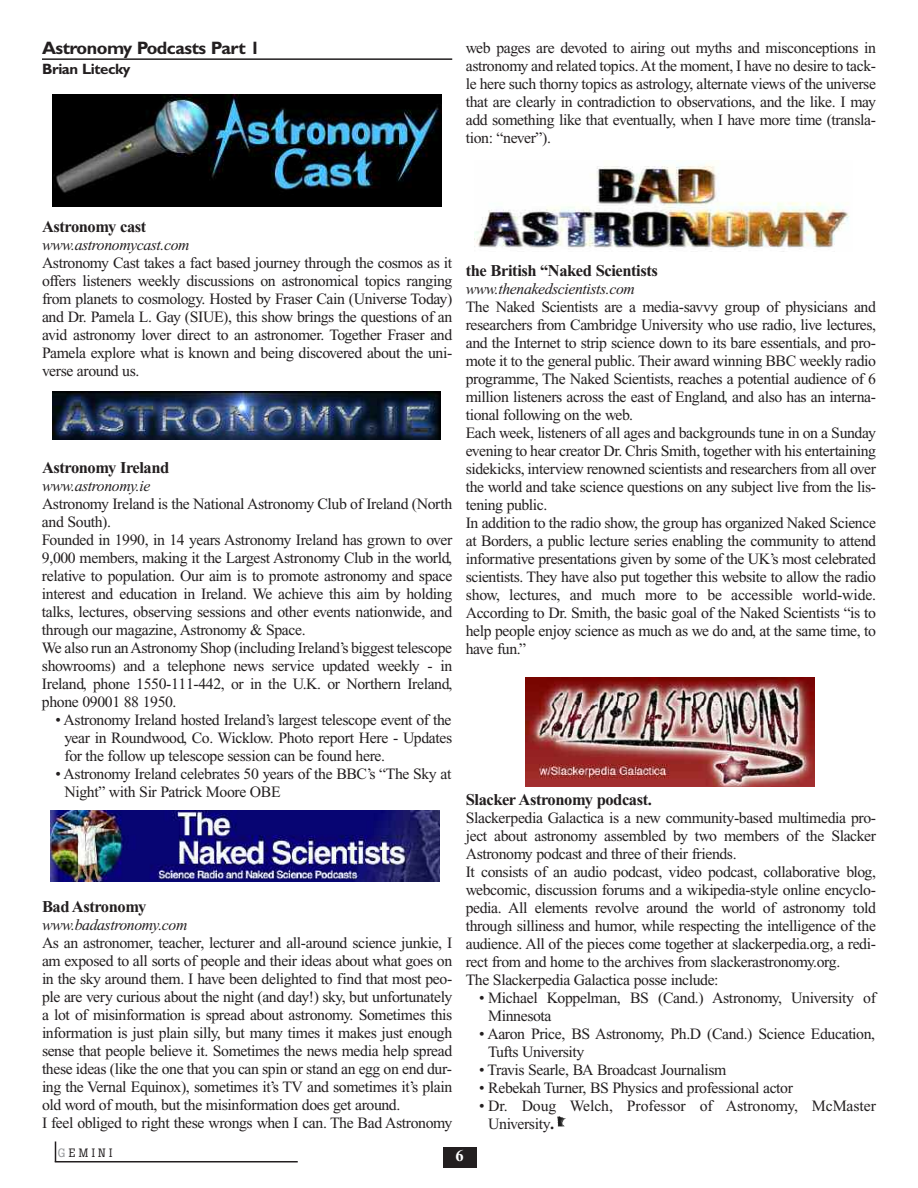
<style>
.page{position:relative;width:918px;height:1188px;background:#fff}
.page>*{position:absolute;margin:0;border:0;box-sizing:border-box;transform-origin:0 0}
.t1{font:700 18px "Gill Sans";letter-spacing:-.03em;color:#231f20}
.t2{font:700 16.5px "Times New Roman";letter-spacing:-.025em;color:#231f20}
.t3{font:700 16.5px "Times New Roman";color:#fff}
.t4{font:15.75px/18px "Times New Roman";letter-spacing:-.025em;color:#231f20}
.t5{font:italic 15.75px "Times New Roman";letter-spacing:-.025em;color:#231f20}
.t6{font:15.75px/18px "Times New Roman";letter-spacing:-.005em;color:#231f20}
.t7{font:700 15px "Gill Sans";letter-spacing:-.03em;color:#231f20}
.t8{font:12px "Boton";letter-spacing:.275em;color:#231f20}
.s1{font-weight:700;font-size:16.5px}
.s2{color:#939598}
</style>
<div class="page">
<hr style="left:55px;top:1161px;width:243px;height:1px;background:#231f20">
<svg style="left:55px;top:1142px;width:1px;height:19px"></svg>
<div style="left:443px;top:1148px;width:33px;height:20px;background:#231f20"></div>
<hr style="left:42px;top:58px;width:410px;height:2px;background:#231f20">
<svg style="left:557px;top:1116px;width:9px;height:10px"></svg>
<img style="left:52px;top:95px;width:389px;height:111px">
<img style="left:53px;top:392px;width:387px;height:48px">
<img style="left:474px;top:164px;width:375px;height:86px">
<img style="left:526px;top:677px;width:288px;height:110px">
<img style="left:50px;top:810px;width:389px;height:71px">
<p class="t1" style="left:42px;top:41px;width:220px">Astronomy Podcasts Part 1</p>
<p class="t7" style="left:42px;top:63px;width:90px">Brian Litecky</p>
<p class="t4" style="left:466px;top:40px;width:412px;text-align:justify">web pages are devoted to airing out myths and misconceptions in astronomy and related topics. At the moment, I have no desire to tack&shy;le here such thorny topics as astrology, alternate views of the universe that are clearly in contradiction to observations, and the like. I may add something like that eventually, when I have more time (transla&shy;tion: “never”).</p>
<p class="t2" style="left:42px;top:221px;width:106px">Astronomy cast</p>
<p class="t5" style="left:42px;top:239px;width:149px">www.astronomycast.com</p>
<p class="t4" style="left:42px;top:255px;width:412px;text-align:justify">Astronomy Cast takes a fact based journey through the cosmos as it offers listeners weekly discussions on astronomical topics ranging from planets to cosmology. Hosted by Fraser Cain (Universe Today) and Dr. Pamela L. Gay (SIUE), this show brings the questions of an avid astronomy lover direct to an astronomer. Together Fraser and Pamela explore what is known and being discovered about the uni&shy;verse around us.</p>
<p class="t2" style="left:42px;top:462px;width:129px">Astronomy Ireland</p>
<p class="t5" style="left:42px;top:480px;width:110px">www.astronomy.ie</p>
<p class="t4" style="left:42px;top:496px;width:412px">Astronomy Ireland is the National Astronomy Club of Ireland (North and South).<br>Founded in 1990, in 14 years Astronomy Ireland has grown to over 9,000 members, making it the Largest Astronomy Club in the world, relative to population. Our aim is to promote astronomy and space interest and education in Ireland. We achieve this aim by holding talks, lectures, observing sessions and other events nationwide, and through our magazine, Astronomy &amp; Space.<br>We also run an Astronomy Shop (including Ireland’s biggest telescope showrooms) and a telephone news service updated weekly - in Ireland, phone 1550-111-442, or in the U.K. or Northern Ireland, phone 09001 88 1950.</p>
<p class="t4" style="left:64px;top:712px;width:389px;text-align:justify;text-indent:-9px">• Astronomy Ireland hosted Ireland’s largest telescope event of the year in Roundwood, Co. Wicklow. Photo report Here - Updates for the follow up telescope session can be found here.</p>
<p class="t4" style="left:64px;top:766px;width:388px;text-indent:-9px">• Astronomy Ireland celebrates 50 years of the BBC’s “The Sky at<br>Night” with Sir Patrick Moore OBE</p>
<p class="t2" style="left:42px;top:901px;width:106px">Bad Astronomy</p>
<p class="t5" style="left:42px;top:919px;width:147px">www.badastronomy.com</p>
<p class="t4" style="left:42px;top:935px;width:412px">As an astronomer, teacher, lecturer and all-around science junkie, I am exposed to all sorts of people and their ideas about what goes on in the sky around them. I have been delighted to find that most peo&shy;ple are very curious about the night (and day!) sky, but unfortunately a lot of misinformation is spread about astronomy. Sometimes this information is just plain silly, but many times it makes just enough sense that people believe it. Sometimes the news media help spread these ideas (like the one that you can spin or stand an egg on end dur&shy;ing the Vernal Equinox), sometimes it’s TV and sometimes it’s plain old word of mouth, but the misinformation does get around.<br>I feel obliged to right these wrongs when I can. The Bad Astronomy</p>
<p class="t2" style="left:466px;top:265px;width:194px">the British “Naked Scientists</p>
<p class="t5" style="left:466px;top:283px;width:171px">www.thenakedscientists.com</p>
<p class="t4" style="left:466px;top:299px;width:412px">The Naked Scientists are a media-savvy group of physicians and researchers from Cambridge University who use radio, live lectures, and the Internet to strip science down to its bare essentials, and pro&shy;mote it to the general public. Their award winning BBC weekly radio programme, The Naked Scientists, reaches a potential audience of 6 million listeners across the east of England, and also has an interna&shy;tional following on the web.<br>Each week, listeners of all ages and backgrounds tune in on a Sunday evening to hear creator Dr. Chris Smith, together with his entertaining sidekicks, interview renowned scientists and researchers from all over the world and take science questions on any subject live from the lis&shy;tening public.<br>In addition to the radio show, the group has organized Naked Science at Borders, a public lecture series enabling the community to attend informative presentations given by some of the UK’s most celebrated scientists. They have also put together this website to allow the radio show, lectures, and much more to be accessible world-wide.<br>According to Dr. Smith, the basic goal of the Naked Scientists “is to help people enjoy science as much as we do and, at the same time, to have fun.”</p>
<p class="t2" style="left:466px;top:794px;width:188px">Slacker Astronomy podcast.</p>
<p class="t4" style="left:466px;top:810px;width:412px">Slackerpedia Galactica is a new community-based multimedia pro&shy;ject about astronomy assembled by two members of the Slacker Astronomy podcast and three of their friends.<br>It consists of an audio podcast, video podcast, collaborative blog, webcomic, discussion forums and a wikipedia-style online encyclo&shy;pedia. All elements revolve around the world of astronomy told through silliness and humor, while respecting the intelligence of the audience. All of the pieces come together at slackerpedia.org, a redi&shy;rect from and home to the archives from slackerastronomy.org.<br>The Slackerpedia Galactica posse include:</p>
<p class="t4" style="left:488px;top:990px;width:389px;text-indent:-9px">• Michael Koppelman, BS (Cand.) Astronomy, University of<br>Minnesota</p>
<p class="t4" style="left:488px;top:1026px;width:388px;text-indent:-9px">• Aaron Price, BS Astronomy, Ph.D (Cand.) Science Education,<br>Tufts University</p>
<p class="t4" style="left:479px;top:1062px;width:249px">• Travis Searle, BA Broadcast Journalism</p>
<p class="t4" style="left:479px;top:1080px;width:315px">• Rebekah Turner, BS Physics and professional actor</p>
<p class="t6" style="left:488px;top:1098px;width:389px;text-indent:-9px">• Dr. Doug Welch, Professor of Astronomy, McMaster<br>University<span class="s1">.</span></p>
<p class="t8" style="left:58px;top:1149px;width:56px"><span class="s2">G</span>EMINI</p>
<p class="t3" style="left:455px;top:1151px;width:10px">6</p>
</div>
